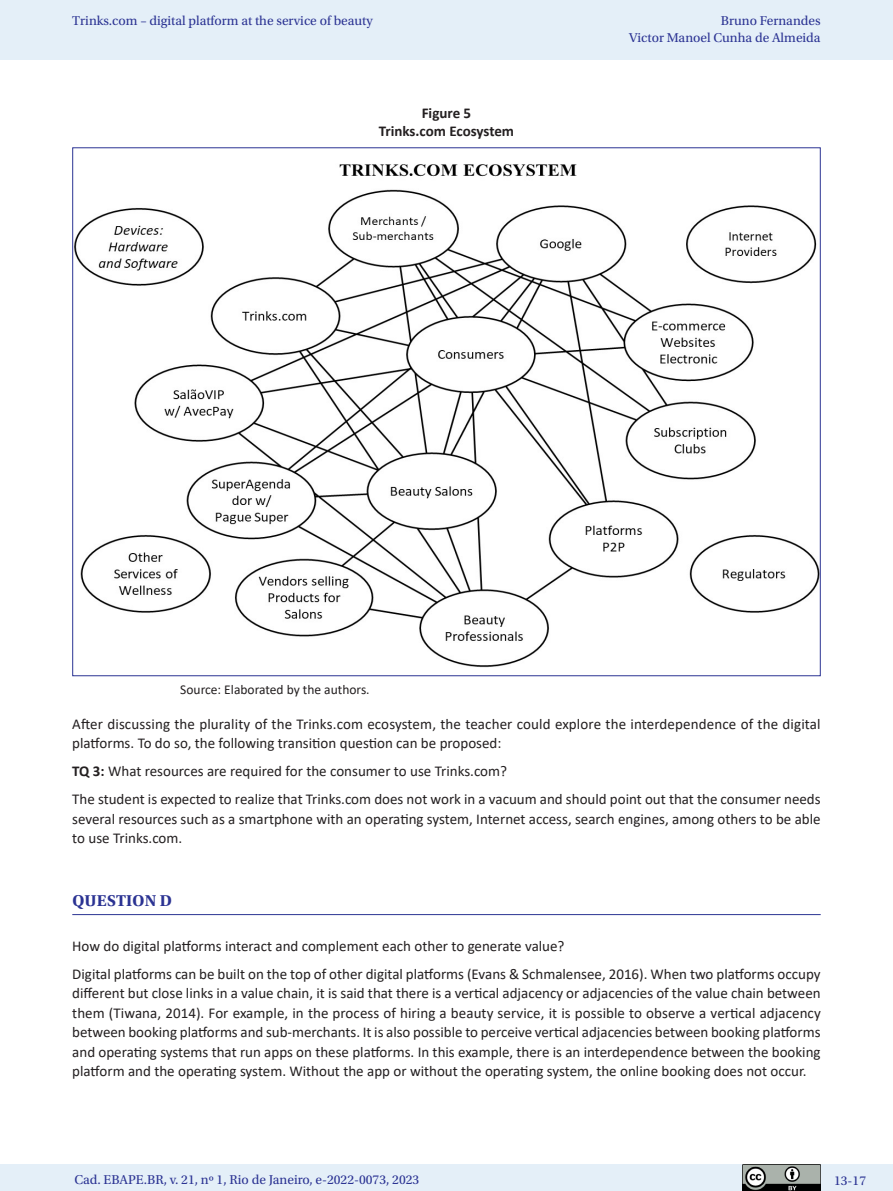
<style>
.page{position:relative;width:893px;height:1191px;background:#fff}
.page>*{position:absolute;margin:0;border:0;box-sizing:border-box;transform-origin:0 0}
._07_1_sub_1{font:700 16.5px "Utopia Std";letter-spacing:.01em;color:#2b3393}
._06_0_texto{font:15px/19.5px "Calibri";color:#231f20;text-align:justify}
._08_2_tabela_titulo{font:700 15px/18px "Calibri";letter-spacing:-.005em;color:#231f20;text-align:center}
.t1{font:13.5px/16.5px "Utopia Std";color:#2b3393;text-align:right}
._00__fonte_legenda_f{font:13.5px "Calibri";color:#231f20}
.s1{font-weight:700}
</style>
<div class="page">
<div style="left:0;top:0;width:893px;height:60px;background:#e4eff8"></div>
<div style="left:0;top:1164px;width:893px;height:27px;background:#e4eff8"></div>
<img style="left:743px;top:1164px;width:78px;height:27px">
<hr style="left:72px;top:914px;width:749px;height:1px;background:#2b3393">
<img style="left:74px;top:164px;width:745px;height:504px">
<p class="t1" style="left:72px;top:13px;width:302px">Trinks.com – digital platform at the service of beauty</p>
<p class="t1" style="left:629px;top:13px;width:193px">Bruno Fernandes<br>Victor Manoel Cunha de Almeida</p>
<p class="_08_2_tabela_titulo" style="left:379px;top:103px;width:137px">Figure 5<br>Trinks.com Ecosystem</p>
<p class="_00__fonte_legenda_f" style="left:180px;top:679px;width:191px">Source: Elaborated by the authors.</p>
<p class="_06_0_texto" style="left:72px;top:713px;width:750px">After discussing the plurality of the Trinks.com ecosystem, the teacher could explore the interdependence of the digital platforms. To do so, the following transition question can be proposed:</p>
<p class="_06_0_texto" style="left:72px;top:761px;width:436px"><span class="s1">TQ 3:</span> What resources are required for the consumer to use Trinks.com?</p>
<p class="_06_0_texto" style="left:72px;top:789px;width:750px">The student is expected to realize that Trinks.com does not work in a vacuum and should point out that the consumer needs several resources such as a smartphone with an operating system, Internet access, search engines, among others to be able to use Trinks.com.</p>
<p class="_07_1_sub_1" style="left:72px;top:890px;width:101px">QUESTION D</p>
<p class="_06_0_texto" style="left:72px;top:935px;width:494px">How do digital platforms interact and complement each other to generate value?</p>
<p class="_06_0_texto" style="left:72px;top:963px;width:750px">Digital platforms can be built on the top of other digital platforms (Evans &amp; Schmalensee, 2016). When two platforms occupy different but close links in a value chain, it is said that there is a vertical adjacency or adjacencies of the value chain between them (Tiwana, 2014). For example, in the process of hiring a beauty service, it is possible to observe a vertical adjacency between booking platforms and sub-merchants. It is also possible to perceive vertical adjacencies between booking platforms and operating systems that run apps on these platforms. In this example, there is an interdependence between the booking platform and the operating system. Without the app or without the operating system, the online booking does not occur.</p>
<p class="t1" style="left:74px;top:1171px;width:346px">Cad. EBAPE.BR, v. 21, nº 1, Rio de Janeiro, e-2022-0073, 2023</p>
<p class="t1" style="left:834px;top:1172px;width:33px">13-17</p>
</div>
